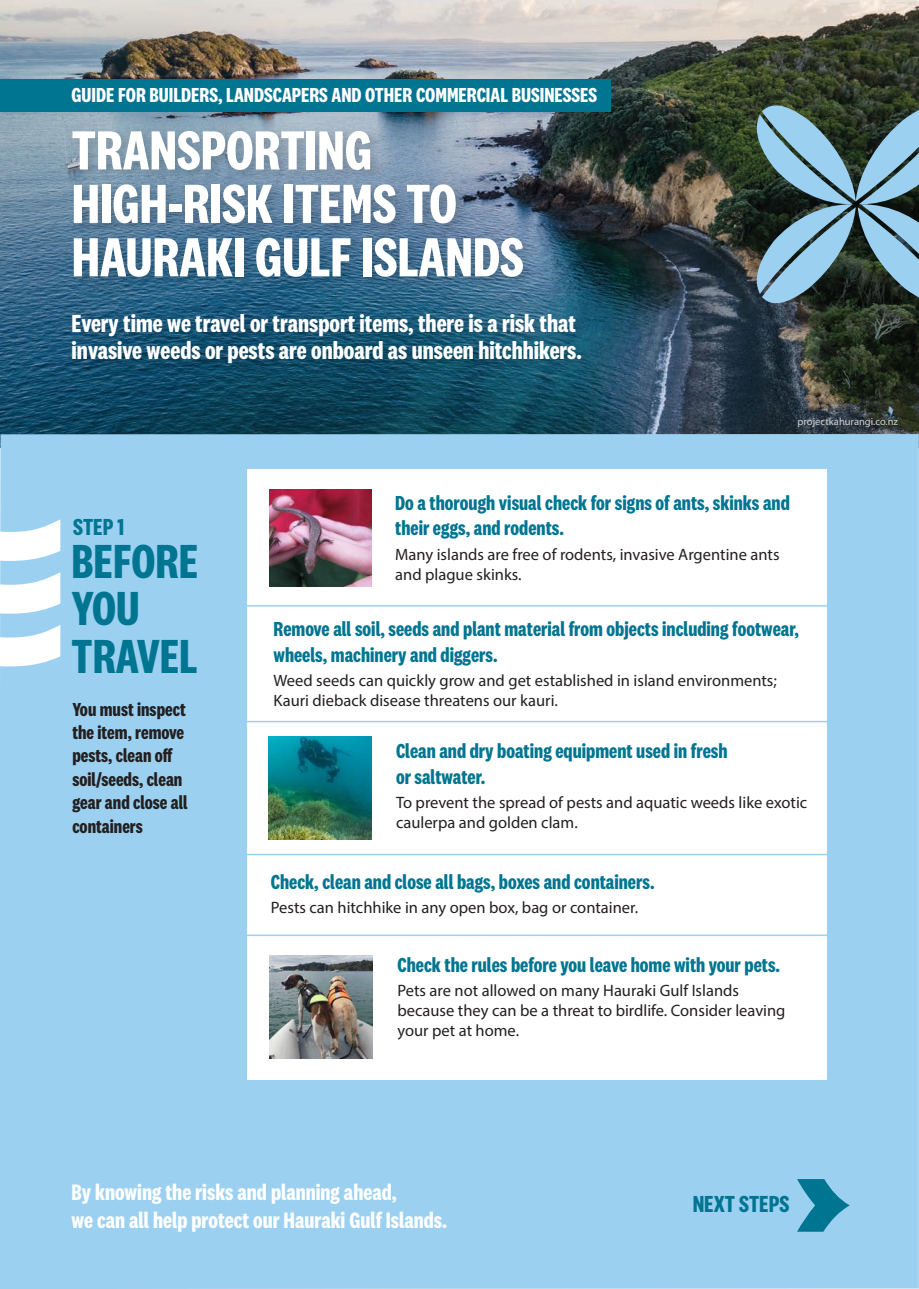
<style>
.page{position:relative;width:919px;height:1289px;background:#fff}
.page>*{position:absolute;margin:0;border:0;box-sizing:border-box;transform-origin:0 0}
.t1{font:700 57px/53.4px "National 2 Condensed";color:#fff}
.t2{font:700 49.5px/47.4px "National 2 Condensed";color:#007591}
.t3{font:700 25.5px/27px "National 2 Condensed";color:#fff}
.t4{font:700 24px "National 2 Condensed";color:#007591}
.t5{font:700 23.1px/27.8px "National 2 Condensed";color:#fff}
.t6{font:700 21px/25.8px "National 2 Condensed";color:#007591}
.t7{font:700 21px "National 2 Condensed";color:#fff}
.t8{font:700 19.5px/23.4px "National 2 Condensed";color:#231f20}
.t9{font:16.5px/19.8px "Myriad Pro";color:#231f20}
.t10{font:10.5px "Myriad Pro";color:#d1d2d4}
</style>
<div class="page">
<img style="left:0;top:0;width:918px;height:434px">
<div style="left:0;top:434px;width:918px;height:854px;background:#9bd0f0"></div>
<img style="left:63px;top:113px;width:502px;height:189px">
<img style="left:63px;top:302px;width:544px;height:107px">
<div style="left:0;top:79px;width:610px;height:32px;background:#007591"></div>
<svg style="left:751px;top:97px;width:167px;height:214px"></svg>
<svg style="left:797px;top:1178px;width:52px;height:53px"></svg>
<div style="left:247px;top:469px;width:579px;height:610px;background:#fff"></div>
<img style="left:269px;top:490px;width:103px;height:97px">
<hr style="left:230px;top:605px;width:615px;height:1px;background:#9bd0f0">
<hr style="left:230px;top:720px;width:615px;height:2px;background:#9bd0f0">
<hr style="left:230px;top:853px;width:615px;height:2px;background:#9bd0f0">
<hr style="left:230px;top:934px;width:615px;height:2px;background:#9bd0f0">
<svg style="left:0;top:504px;width:60px;height:162px"></svg>
<img style="left:270px;top:955px;width:103px;height:103px">
<img style="left:268px;top:736px;width:104px;height:103px">
<p class="t7" style="left:72px;top:84px;width:527px">GUIDE FOR BUILDERS, LANDSCAPERS AND OTHER COMMERCIAL BUSINESSES</p>
<h1 class="t1" style="left:72px;top:123px;width:453px">TRANSPORTING<br>HIGH-RISK ITEMS TO<br>HAURAKI GULF ISLANDS</h1>
<h3 class="t3" style="left:72px;top:310px;width:511px">Every time we travel or transport items, there is a risk that invasive weeds or pests are onboard as unseen hitchhikers.</h3>
<p class="t10" style="left:797px;top:415px;width:102px">projectkahurangi.co.nz</p>
<h3 class="t4" style="left:73px;top:513px;width:53px">STEP 1</h3>
<h2 class="t2" style="left:72px;top:537px;width:128px">BEFORE<br>YOU<br>TRAVEL</h2>
<p class="t8" style="left:72px;top:697px;width:117px">You must inspect the item, remove pests, clean off soil/seeds, clean gear and close all containers</p>
<p class="t6" style="left:395px;top:489px;width:396px">Do a thorough visual check for signs of ants, skinks and their eggs, and rodents.</p>
<p class="t9" style="left:395px;top:544px;width:386px">Many islands are free of rodents, invasive Argentine ants and plague skinks.</p>
<p class="t6" style="left:273px;top:616px;width:527px">Remove all soil, seeds and plant material from objects including footwear, wheels, machinery and diggers.</p>
<p class="t9" style="left:273px;top:670px;width:505px">Weed seeds can quickly grow and get established in island environments;<br>Kauri dieback disease threatens our kauri.</p>
<p class="t6" style="left:396px;top:737px;width:333px">Clean and dry boating equipment used in fresh or saltwater.</p>
<p class="t9" style="left:396px;top:792px;width:413px">To prevent the spread of pests and aquatic weeds like exotic caulerpa and golden clam.</p>
<p class="t6" style="left:271px;top:868px;width:385px">Check, clean and close all bags, boxes and containers.</p>
<p class="t9" style="left:271px;top:897px;width:369px">Pests can hitchhike in any open box, bag or container.</p>
<p class="t6" style="left:397px;top:952px;width:384px">Check the rules before you leave home with your pets.</p>
<p class="t9" style="left:397px;top:980px;width:389px">Pets are not allowed on many Hauraki Gulf Islands because they can be a threat to birdlife. Consider leaving your pet at home.</p>
<h3 class="t5" style="left:72px;top:1177px;width:377px">By knowing the risks and planning ahead,<br>we can all help protect our Hauraki Gulf Islands.</h3>
<h3 class="t4" style="left:692px;top:1190px;width:98px">NEXT STEPS</h3>
</div>
